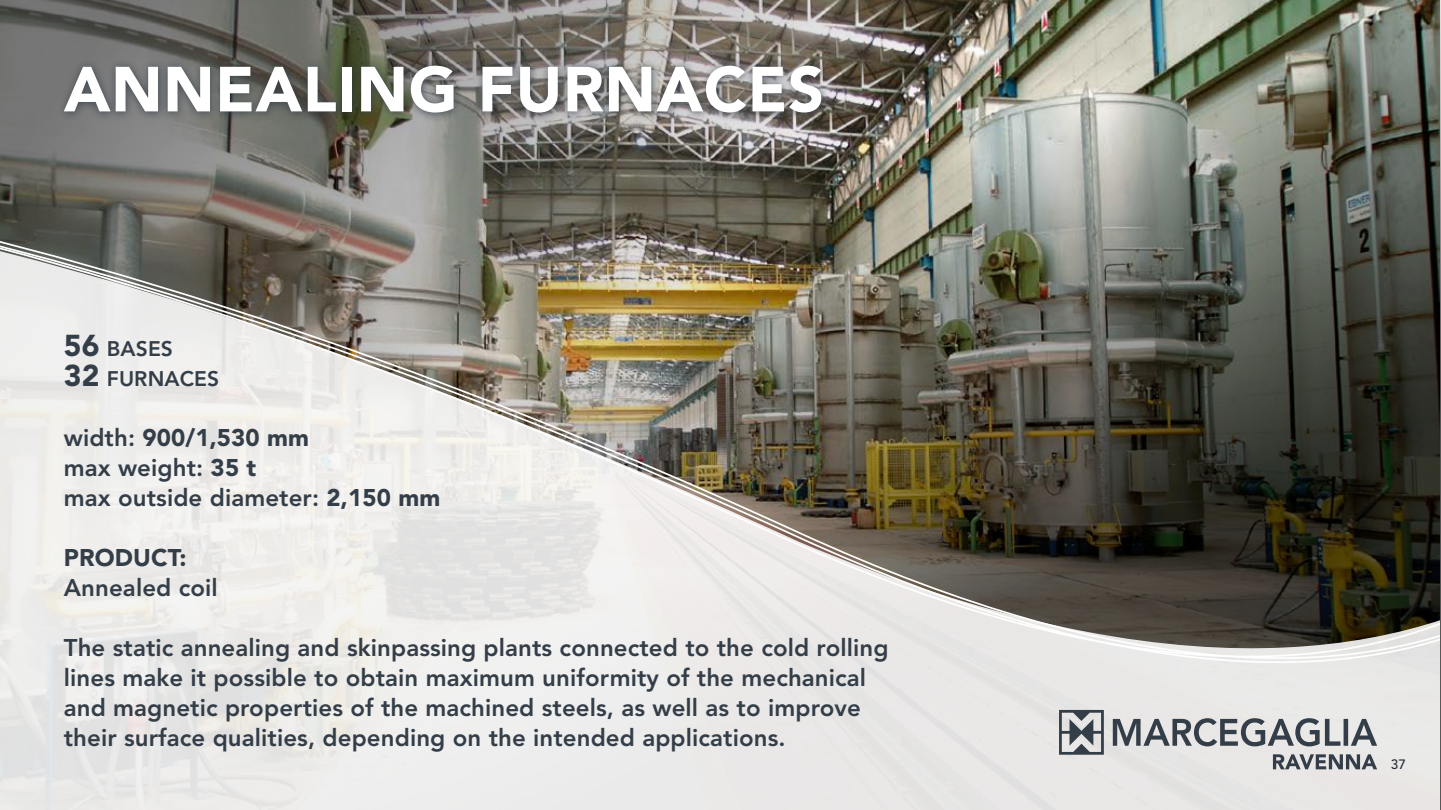
<style>
.page{position:relative;width:1441px;height:810px;background:#fff}
.page>*{position:absolute;margin:0;border:0;box-sizing:border-box;transform-origin:0 0}
.t1{font:900 63px "Avenir LT Std";letter-spacing:.01em;color:#fff}
.t2{font:800 24px/30px "Avenir LT Std";letter-spacing:.005em;color:#343e48}
.t3{font:900 24px "Avenir LT Std";letter-spacing:.005em;color:#343e48}
.t4{font:800 21px/30px "Avenir LT Std";letter-spacing:.005em;color:#343e48}
.t5{font:500 13.5px "Avenir LT Std";color:#25303b}
.s1{font-weight:900;font-size:30px}
.s2{font-weight:900}
</style>
<div class="page">
<img style="left:0;top:0;width:1440px;height:810px">
<img style="left:0;top:177px;width:1439px;height:633px">
<div style="left:57px;top:57px;width:774px;height:66px;background:#343e48;opacity:.85"></div>
<svg style="left:1058px;top:710px;width:45px;height:45px;background:#91959a"></svg>
<svg style="left:1112px;top:718px;width:264px;height:28px;background:#9da0a4"></svg>
<svg style="left:1272px;top:754px;width:104px;height:15px;background:#8b8f93"></svg>
<h1 class="t1" style="left:64px;top:51px;width:761px">ANNEALING FURNACES</h1>
<p class="t4" style="left:64px;top:334px;width:157px"><span class="s1">56</span> BASES<br><span class="s1">32</span> FURNACES</p>
<p class="t2" style="left:64px;top:423px;width:378px">width: <span class="s2">900/1,530 mm<br></span>max weight: <span class="s2">35 t<br></span>max outside diameter: <span class="s2">2,150 mm</span></p>
<p class="t3" style="left:64px;top:543px;width:124px">PRODUCT:</p>
<p class="t2" style="left:64px;top:573px;width:155px">Annealed coil</p>
<p class="t2" style="left:64px;top:633px;width:826px">The static annealing and skinpassing plants connected to the cold rolling lines make it possible to obtain maximum uniformity of the mechanical and magnetic properties of the machined steels, as well as to improve their surface qualities, depending on the intended applications.</p>
<p class="t5" style="left:1390px;top:757px;width:17px">37</p>
</div>
